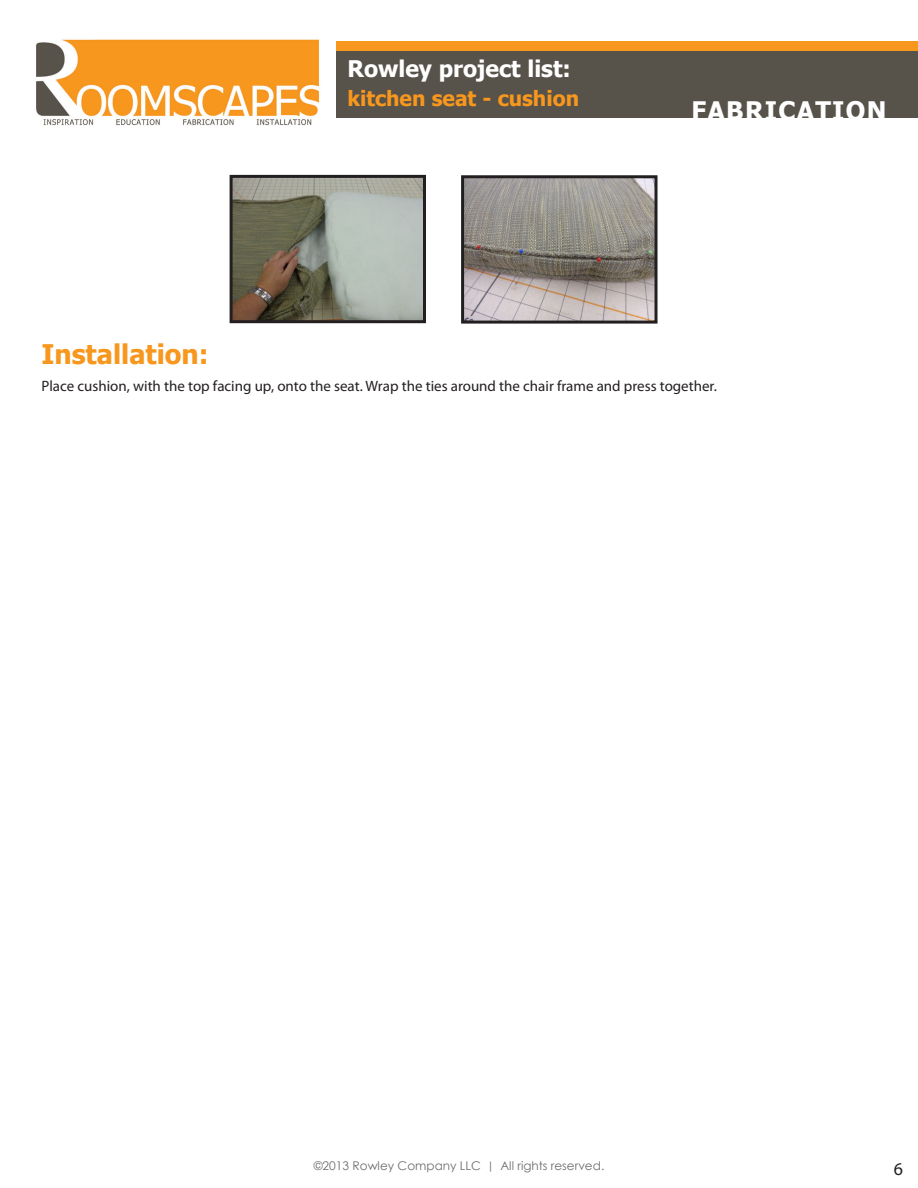
<style>
.page{position:relative;width:918px;height:1188px;background:#fff}
.page>*{position:absolute;margin:0;border:0;box-sizing:border-box;transform-origin:0 0}
.t1{font:700 27px "Tahoma";color:#f7971d}
.t2{font:700 25.5px "Tahoma";letter-spacing:.05em;color:#fff}
.t3{font:700 22.8px "Tahoma";color:#fff}
.t4{font:700 21px "Tahoma";color:#f7971d}
.t5{font:18px "Myriad Pro";color:#231f20}
.t6{font:15px "Myriad Pro";color:#231f20}
.t7{font:12px "Century Gothic";color:#6c6d70}
.s1{font-family:"Tw Cen"}
</style>
<div class="page">
<div style="left:337px;top:41px;width:581px;height:77px;background:#57524a"></div>
<img style="left:36px;top:39px;width:284px;height:87px">
<div style="left:337px;top:41px;width:581px;height:10px;background:#f7971d"></div>
<img style="left:234px;top:179px;width:188px;height:140px">
<div style="left:230px;top:175px;width:196px;height:148px;border:3px solid #231f20"></div>
<img style="left:465px;top:179px;width:189px;height:141px">
<div style="left:461px;top:175px;width:197px;height:149px;border:3px solid #231f20"></div>
<p class="t1" style="left:41px;top:335px;width:169px">Installation:</p>
<p class="t3" style="left:347px;top:53px;width:225px">Rowley project list:</p>
<p class="t4" style="left:347px;top:83px;width:233px">kitchen seat - cushion</p>
<p class="t2" style="left:691px;top:92px;width:197px">FABRICATION</p>
<p class="t6" style="left:42px;top:377px;width:677px">Place cushion, with the top facing up, onto the seat. Wrap the ties around the chair frame and press together.</p>
<p class="t7" style="left:314px;top:1157px;width:292px">©2013 Rowley Company LLC <span class="s1">|</span> All rights reserved.</p>
<p class="t5" style="left:894px;top:1158px;width:11px">6</p>
</div>
